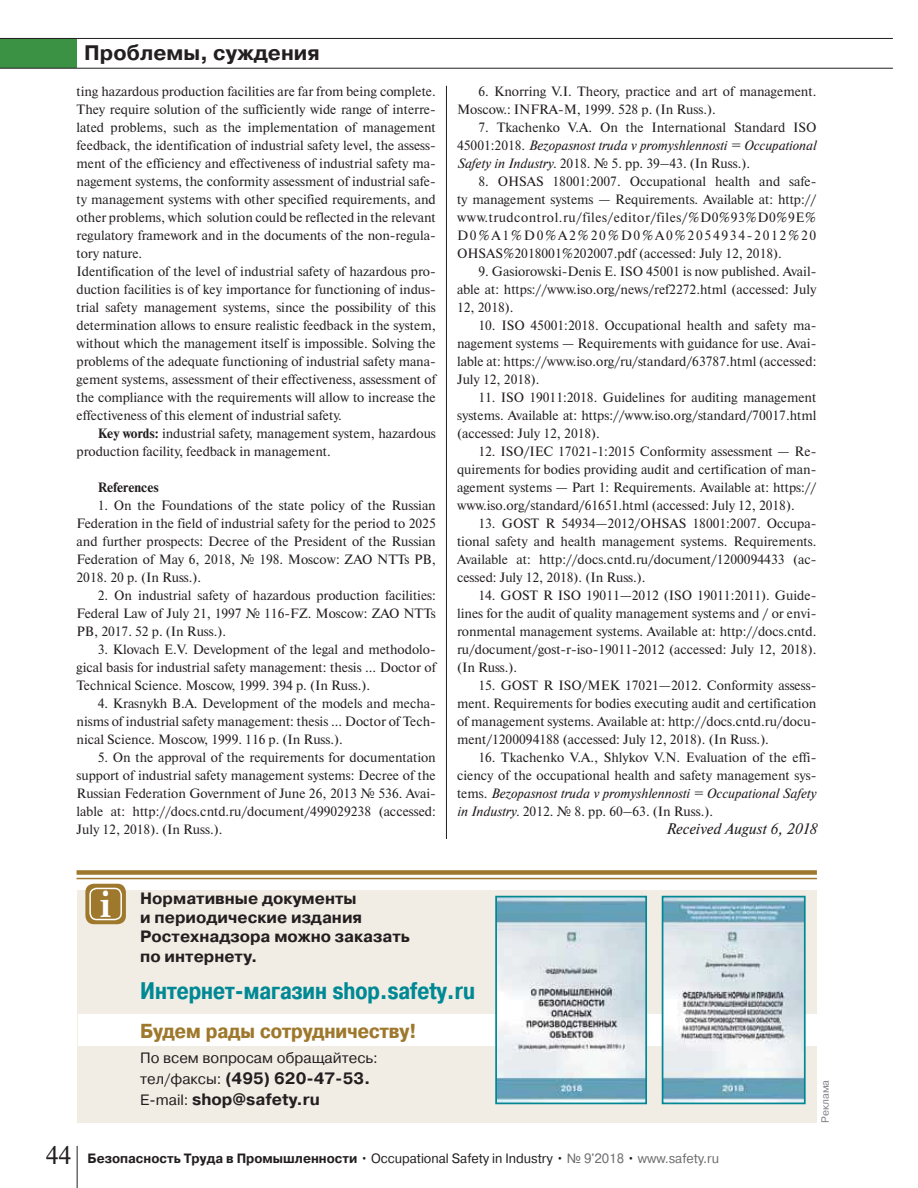
<style>
.page{position:relative;width:918px;height:1188px;background:#fff}
.page>*{position:absolute;margin:0;border:0;box-sizing:border-box;transform-origin:0 0}
.t1{font:700 36.75px "Zapf Elliptical 711 CBT";color:#fff}
.t2{font:700 24px "Pragmatica Cond C";color:#008995}
.t3{font:700 21px "Pragmatica C";color:#231f20}
.t4{font:700 20.25px "Pragmatica Cond C";color:#9e782c;scale:1.11 1}
.t5{font:700 16.5px/21px "Pragmatica C";color:#231f20}
.t6{font:700 16.35px/19px "Pragmatica C";color:#231f20}
.t7{font:italic 15.3px "Newton C";color:#231f20}
.t8{font:15px "Pragmatica C";color:#231f20}
.t9{font:13.5px/18px "Newton C";color:#231f20;text-align:justify}
.t10{font:700 13.5px "Pragmatica C";color:#231f20;scale:.95 1}
.t11{font:700 13.5px "Newton C";color:#231f20}
.t12{font:10.5px "Pragmatica C";color:#808285}
.s1{font-weight:700}
.s2{font-style:italic}
.s3{font-weight:400;font-size:15px}
.s4{font-family:"Newton C";font-weight:400;font-size:25.5px}
.s5{font-weight:400}
.s6{font-weight:400;color:#6d6e70}
</style>
<div class="page">
<div style="left:0;top:38px;width:77px;height:30px;background:#3b9244"></div>
<hr style="left:0;top:68px;width:893px;height:1px;background:#231f20">
<hr style="left:0;top:38px;width:893px;height:1px;background:#231f20">
<hr style="left:77px;top:1146px;width:1px;height:42px;background:#231f20">
<hr style="left:446px;top:86px;width:1px;height:1040px;background:#231f20">
<div style="left:438px;top:839px;width:18px;height:291px;background:#fff"></div>
<div style="left:77px;top:890px;width:740px;height:233px;background:#f2ede4"></div>
<div style="left:77px;top:870px;width:740px;height:5px;background:#9e782c"></div>
<hr style="left:77px;top:878px;width:740px;height:1px;background:#9e782c">
<div style="left:85px;top:884px;width:41px;height:40px;background:#9e782c;border-radius:9px"></div>
<div style="left:89px;top:888px;width:33px;height:32px;border:2px solid #fff;border-radius:7px"></div>
<div style="left:78px;top:1015px;width:739px;height:31px;background:#fff"></div>
<img style="left:498px;top:899px;width:146px;height:202px">
<div style="left:495px;top:896px;width:152px;height:208px;border:2px solid #008995"></div>
<img style="left:665px;top:899px;width:138px;height:202px">
<div style="left:662px;top:896px;width:144px;height:208px;border:2px solid #008995"></div>
<h3 class="t3" style="left:84px;top:41px;width:237px">Проблемы, суждения</h3>
<p class="t9" style="left:77px;top:83px;width:361px;text-align:left">ting hazardous production facilities are far from being complete.<br>They require solution of the sufficiently wide range of interre&shy;lated problems, such as the implementation of management feedback, the identification of industrial safety level, the assess&shy;ment of the efficiency and effectiveness of industrial safety ma&shy;nagement systems, the conformity assessment of industrial safe&shy;ty management systems with other specified requirements, and other problems, which solution could be reflected in the relevant regulatory framework and in the documents of the non-regula&shy;tory nature.<br>Identification of the level of industrial safety of hazardous pro&shy;duction facilities is of key importance for functioning of indus&shy;trial safety management systems, since the possibility of this determination allows to ensure realistic feedback in the system, without which the management itself is impossible. Solving the problems of the adequate functioning of industrial safety mana&shy;gement systems, assessment of their effectiveness, assessment of the compliance with the requirements will allow to increase the effectiveness of this element of industrial safety.</p>
<p class="t9" style="left:77px;top:425px;width:361px;text-indent:21px"><span class="s1">Key words:</span> industrial safety, management system, hazardous production facility, feedback in management.</p>
<p class="t11" style="left:98px;top:482px;width:63px">References</p>
<p class="t9" style="left:77px;top:497px;width:361px;text-indent:21px">1. On the Foundations of the state policy of the Russian Federation in the field of industrial safety for the period to 2025 and further prospects: Decree of the President of the Russian Federation of May 6, 2018, № 198. Moscow: ZAO NTTs PB, 2018. 20 p. (In Russ.).</p>
<p class="t9" style="left:77px;top:587px;width:361px;text-indent:21px">2. On industrial safety of hazardous production facilities:<br>Federal Law of July 21, 1997 № 116-FZ. Moscow: ZAO NTTs PB, 2017. 52 p. (In Russ.).</p>
<p class="t9" style="left:77px;top:641px;width:361px;text-indent:21px">3. Klovach E.V. Development of the legal and methodolo&shy;gical basis for industrial safety management: thesis ... Doctor of Technical Science. Moscow, 1999. 394 p. (In Russ.).</p>
<p class="t9" style="left:77px;top:695px;width:361px;text-indent:21px">4. Krasnykh B.A. Development of the models and mecha&shy;nisms of industrial safety management: thesis ... Doctor of Tech&shy;nical Science. Moscow, 1999. 116 p. (In Russ.).</p>
<p class="t9" style="left:77px;top:749px;width:361px;text-indent:21px">5. On the approval o f the requirements for documentation support of industrial safety management systems: Decree of the Russian Federation Government of J une 26, 2013 № 536. Avai&shy;lable at: http://docs.cntd.ru/document/499029238 (accessed:<br>July 12, 2018). (In Russ.).</p>
<p class="t9" style="left:457px;top:83px;width:361px;text-indent:21px">6. Knorring V.I. Theory, practice and art of management.<br>Moscow.: INFRA-M, 1999. 528 p. (In Russ.).</p>
<p class="t9" style="left:457px;top:119px;width:361px;text-indent:21px">7. Tkachenko V.A. On the International Standard ISO 4500 1:2018. <span class="s2">Bezopasnost truda v promyshlennosti = Occupational Safety in Industry.</span> 2018. № 5. pp. 39–43. (In Russ.).</p>
<p class="t9" style="left:457px;top:173px;width:361px;text-indent:21px">8. OHSAS 18001:2007. Occupational health and safe&shy;ty management systems — Requirements. Available at: http:// www.trudcontrol.ru/files/editor/files/%D0%93%D0%9E% D0%A1%D0%A2%20%D0%A0%2054934-2012%20<br>OHSAS%2018001%202007.pdf (accessed: July 12, 2018).</p>
<p class="t9" style="left:457px;top:263px;width:361px;text-indent:21px">9. Gasiorowski-Denis E. ISO 45001 is now published. Avail&shy;able at: https://www.iso.org/news/ref2272.html (accessed: July 12, 2018).</p>
<p class="t9" style="left:457px;top:317px;width:361px;text-indent:21px">10. ISO 45001:2018. Occupational health and safety ma&shy;nagement systems — Requirements with guidance for use. Avai&shy;lable at: https://www.iso.org/ru/standard/63787.html (accessed:<br>July 12, 2018).</p>
<p class="t9" style="left:457px;top:389px;width:361px;text-indent:21px">11. ISO 19011:2018. Guidelines for auditing management systems. Available at: https://www.iso.org/standard/70017.html (accessed: July 12, 2018).</p>
<p class="t9" style="left:457px;top:443px;width:361px;text-indent:21px">12. ISO/IEC 17021-1:2015 Conformity assessment — Re&shy;quirements for bodies providing audit and certification of man&shy;agement systems — Part 1: Requirements. Available at: https:// www.iso.org/standard/61651.html (accessed: July 12, 2018).</p>
<p class="t9" style="left:457px;top:515px;width:361px;text-indent:21px">13. GOST R 54934—2012/OHSAS 18001:2007. Occupa&shy;tional safety and health management systems. Requirements.<br>Available at: http://docs.cntd.ru/document/1200094433 (ac&shy;cessed: July 12, 2018). (In Russ.).</p>
<p class="t9" style="left:457px;top:587px;width:361px;text-indent:21px">14. GOST R ISO 19011—2012 (ISO 19011:2011). Guide&shy;lines for the audit of quality management systems and / or envi&shy;ronmental management systems. Available at: http://docs.cntd. ru/document/gost-r-iso-19011-2012 (accessed: July 12, 2018). (In Russ.).</p>
<p class="t9" style="left:457px;top:677px;width:361px;text-indent:21px">15. GOST R ISO/MEK 17021—2012. Conformity assess&shy;ment. Requirements for bodies executing audit and certification of management systems. Available at: http://docs.cntd.ru/docu&shy;ment/1200094188 (accessed: July 12, 2018). (In Russ.).</p>
<p class="t9" style="left:457px;top:749px;width:361px;text-indent:21px">16. Tkachenko V.A., Shlykov V.N. Evaluation of the effi&shy;ciency of the occupational health and safety management sys&shy;tems. <span class="s2">Bezopasnost truda v promyshlennosti = Occupational Safety in Industry.</span> 2012. № 8. pp. 60–63. (In Russ.).</p>
<p class="t7" style="left:666px;top:823px;width:152px">Received August 6, 2018</p>
<h1 class="t1" style="left:100px;top:883px;width:14px">i</h1>
<p class="t6" style="left:140px;top:889px;width:271px">Нормативные документы<br>и периодические издания<br>Ростехнадзора можно заказать по интернету.</p>
<h2 class="t2" style="left:140px;top:981px;width:336px">Интернет-магазин shop.safety.ru</h2>
<h3 class="t4" style="left:140px;top:1024px;width:251px">Будем рады сотрудничеству!</h3>
<p class="t8" style="left:140px;top:1049px;width:239px">По всем вопросам обращайтесь:</p>
<p class="t5" style="left:140px;top:1068px;width:232px"><span class="s3">тел/факсы:</span> (495) 620-47-53.<br><span class="s3">E-mail:</span> shop@safety.ru</p>
<p class="t10" style="left:46px;top:1151px;width:710px"><span class="s4">44</span> Безопасность Труда в Промышленности <span class="s5">• Occupational Safety in Industry •</span> <span class="s6">№ 9'2018</span> <span class="s5">•</span> <span class="s6">www.safety.ru</span></p>
<p class="t12" style="left:819px;top:1123px;width:44px;rotate:-90deg">Реклама</p>
</div>
